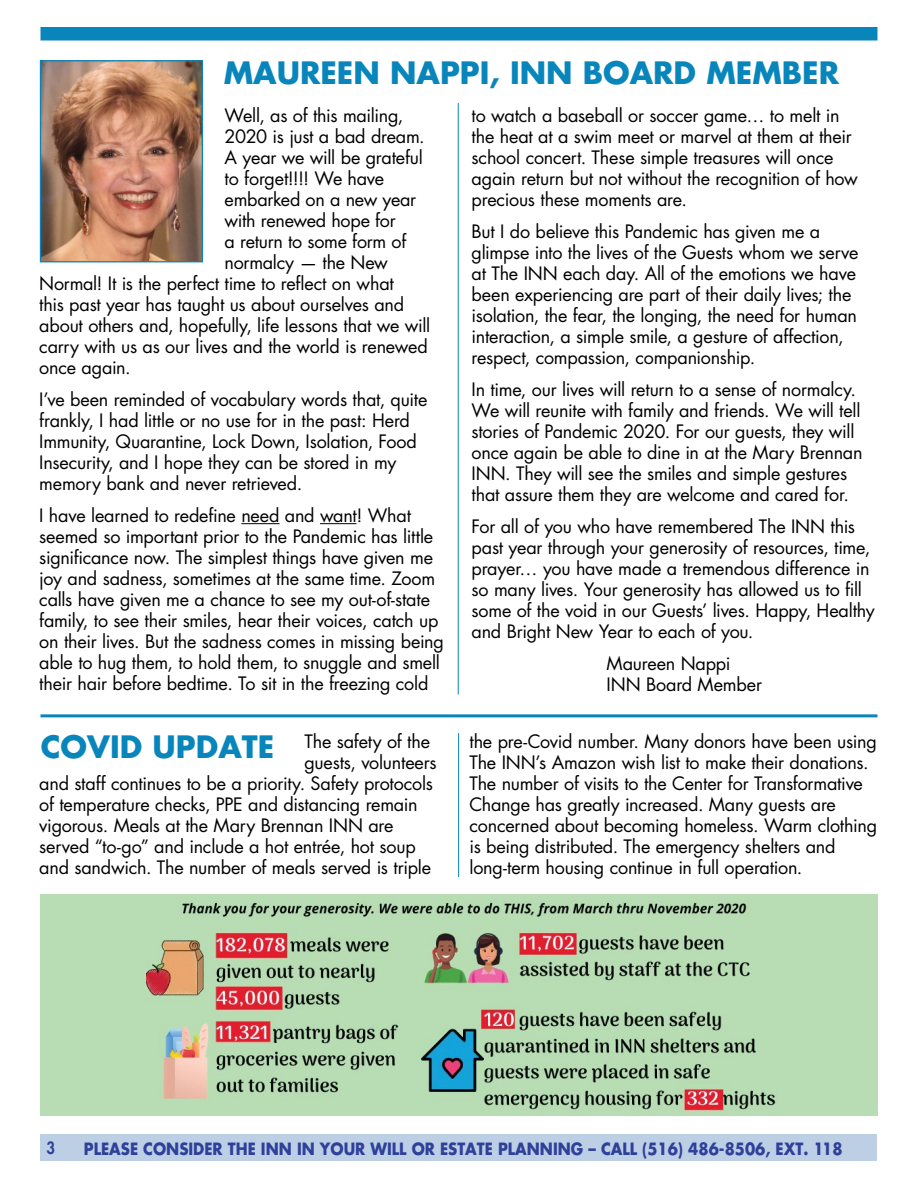
<style>
.page{position:relative;width:918px;height:1188px;background:#fff}
.page>*{position:absolute;margin:0;border:0;box-sizing:border-box;transform-origin:0 0}
.t1{font:700 30px "Futura Std";color:#0886bb}
.t2{font:18px/21px "Futura Std";letter-spacing:-.01em;color:#000}
.t3{font:700 16.5px "Futura Std";color:#2f409a;scale:.9 1}
.t4{font:800 16.5px "Futura Std";color:#2f409a;scale:.9 1}
</style>
<div class="page">
<div style="left:40px;top:1134px;width:838px;height:27px;background:#bccfe5"></div>
<div style="left:40px;top:27px;width:838px;height:13px;background:#0886bb"></div>
<hr style="left:40px;top:714px;width:838px;height:3px;background:#0886bb">
<hr style="left:458px;top:733px;width:1px;height:144px;background:#0886bb">
<hr style="left:241px;top:523px;width:39px;height:1px;background:#000">
<hr style="left:320px;top:523px;width:36px;height:1px;background:#000">
<img style="left:42px;top:62px;width:159px;height:198px">
<div style="left:40px;top:60px;width:163px;height:202px;border:1px solid #0886bb"></div>
<hr style="left:458px;top:103px;width:1px;height:591px;background:#0886bb">
<div style="left:41px;top:894px;width:837px;height:222px;background:#b8ddb4"></div>
<img style="left:147px;top:902px;width:629px;height:210px">
<h1 class="t1" style="left:224px;top:53px;width:617px">MAUREEN NAPPI, INN BOARD MEMBER</h1>
<p class="t2" style="left:225px;top:105px;width:180px">Well, as of this mailing,</p>
<p class="t2" style="left:225px;top:126px;width:202px">2020 is just a bad dream.</p>
<p class="t2" style="left:225px;top:147px;width:200px">A year we will be grateful</p>
<p class="t2" style="left:225px;top:168px;width:161px">to forget!!!! We have</p>
<p class="t2" style="left:225px;top:189px;width:193px">embarked on a new year</p>
<p class="t2" style="left:225px;top:210px;width:173px">with renewed hope for</p>
<p class="t2" style="left:225px;top:231px;width:183px">a return to some form of</p>
<p class="t2" style="left:225px;top:252px;width:165px">normalcy — the New</p>
<p class="t2" style="left:39px;top:273px;width:356px">Normal! It is the perfect time to reflect on what</p>
<p class="t2" style="left:39px;top:294px;width:366px">this past year has taught us about ourselves and</p>
<p class="t2" style="left:39px;top:315px;width:393px">about others and, hopefully, life lessons that we will</p>
<p class="t2" style="left:39px;top:336px;width:390px">carry with us as our lives and the world is renewed</p>
<p class="t2" style="left:39px;top:357px;width:93px">once again.</p>
<p class="t2" style="left:39px;top:389px;width:390px">I’ve been reminded of vocabulary words that, quite frankly, I had little or no use for in the past: Herd Immunity, Quarantine, Lock Down, Isolation, Food Insecurity, and I hope they can be stored in my memory bank and never retrieved.</p>
<p class="t2" style="left:39px;top:505px;width:406px">I have learned to redefine need and want! What seemed so important prior to the Pandemic has little significance now. The simplest things have given me joy and sadness, sometimes at the same time. Zoom calls have given me a chance to see my out-of-state family, to see their smiles, hear their voices, catch up on their lives. But the sadness comes in missing being able to hug them, to hold them, to snuggle and smell their hair before bedtime. To sit in the freezing cold</p>
<p class="t2" style="left:472px;top:106px;width:388px">to watch a baseball or soccer game… to melt in the heat at a swim meet or marvel at them at their school concert. These simple treasures will once again return but not without the recognition of how precious these moments are.</p>
<p class="t2" style="left:472px;top:221px;width:388px">But I do believe this Pandemic has given me a glimpse into the lives of the Guests whom we serve at The INN each day. All of the emotions we have been experiencing are part of their daily lives; the isolation, the fear, the longing, the need for human interaction, a simple smile, a gesture of affection, respect, compassion, companionship.</p>
<p class="t2" style="left:472px;top:379px;width:392px">In time, our lives will return to a sense of normalcy.<br>We will reunite with family and friends. We will tell stories of Pandemic 2020. For our guests, they will once again be able to dine in at the Mary Brennan INN. They will see the smiles and simple gestures that assure them they are welcome and cared for.</p>
<p class="t2" style="left:472px;top:516px;width:405px">For all of you who have remembered The INN this past year through your generosity of resources, time, prayer… you have made a tremendous difference in so many lives. Your generosity has allowed us to fill some of the void in our Guests’ lives. Happy, Healthy and Bright New Year to each of you.</p>
<p class="t2" style="left:607px;top:653px;width:157px">Maureen Nappi<br>INN Board Member</p>
<p class="t2" style="left:304px;top:731px;width:127px">The safety of the</p>
<p class="t2" style="left:304px;top:752px;width:134px">guests, volunteers</p>
<p class="t2" style="left:39px;top:773px;width:395px">and staff continues to be a priority. Safety protocols</p>
<p class="t2" style="left:39px;top:794px;width:380px">of temperature checks, PPE and distancing remain</p>
<p class="t2" style="left:39px;top:815px;width:356px">vigorous. Meals at the Mary Brennan INN are</p>
<p class="t2" style="left:39px;top:836px;width:378px">served “to-go” and include a hot entrée, hot soup</p>
<p class="t2" style="left:39px;top:857px;width:393px">and sandwich. The number of meals served is triple</p>
<h1 class="t1" style="left:41px;top:727px;width:235px">COVID UPDATE</h1>
<p class="t2" style="left:469px;top:731px;width:409px">the pre-Covid number. Many donors have been using The INN’s Amazon wish list to make their donations.<br>The number of visits to the Center for Transformative Change has greatly increased. Many guests are concerned about becoming homeless. Warm clothing is being distributed. The emergency shelters and long-term housing continue in full operation.</p>
<p class="t4" style="left:46px;top:1137px;width:11px">3</p>
<p class="t3" style="left:84px;top:1137px;width:845px">PLEASE CONSIDER THE INN IN YOUR WILL OR ESTATE PLANNING – CALL (516) 486-8506, EXT. 118</p>
</div>
